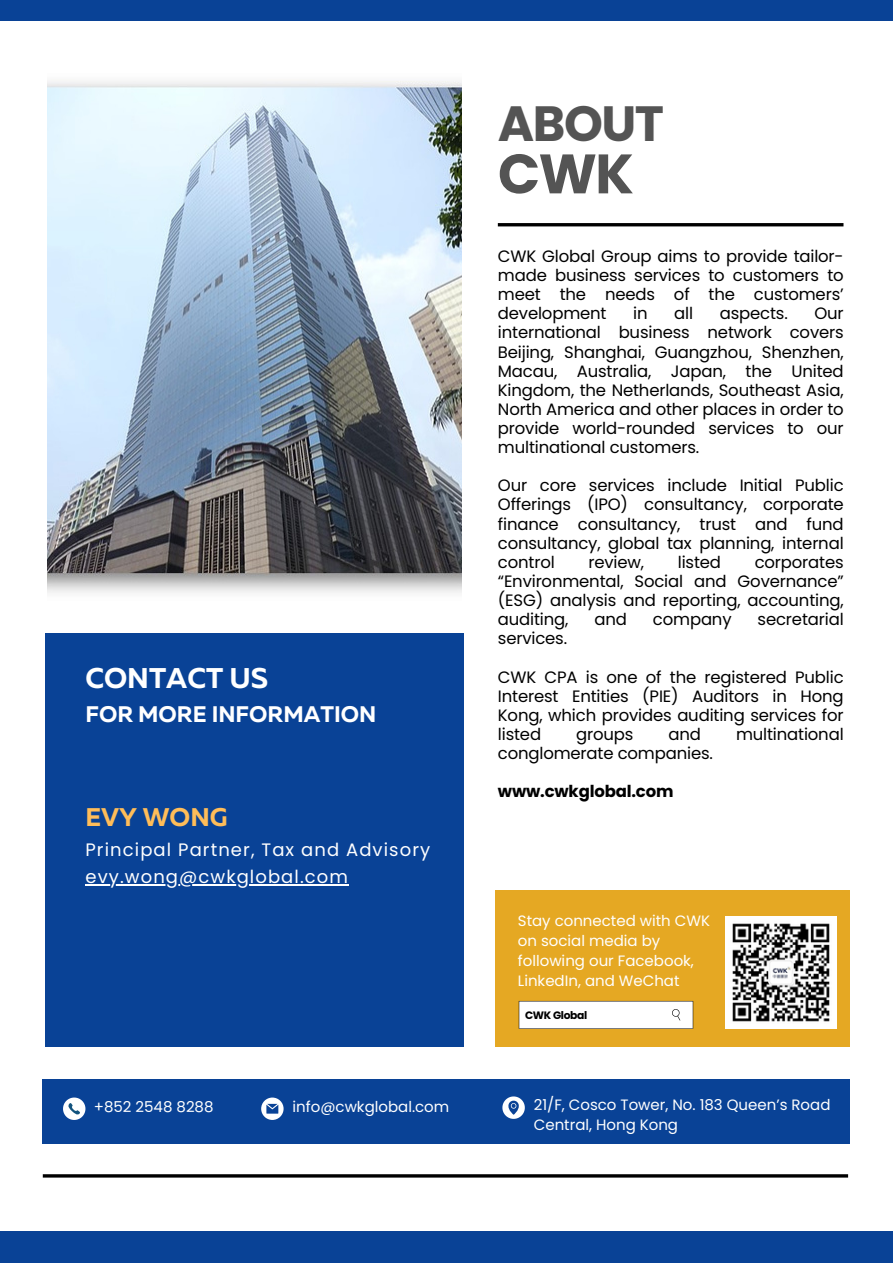
<style>
.page{position:relative;width:893px;height:1264px;background:#fff}
.page>*{position:absolute;margin:0;border:0;box-sizing:border-box;transform-origin:0 0}
.t1{font:700 55.5px "Poppins";color:#545454}
.t2{font:700 49.5px "Poppins";letter-spacing:-.03em;color:#545454}
.t3{font:700 28.5px "Muller";color:#fff}
.t4{font:700 25.5px "Muller";color:#ffbd59}
.t5{font:700 22.5px "Muller";color:#fff}
.t6{font:18px "Poppins";letter-spacing:.06em;color:#fff}
.t7{font:16.5px/19px "Poppins";letter-spacing:-.01em;color:#000;text-align:justify}
.t8{font:700 16.5px "Poppins";letter-spacing:-.01em;color:#000}
.t9{font:15px/20.2px "Poppins";color:#fff}
.t10{font:700 10.8px "Poppins";letter-spacing:-.03em;color:#000}
</style>
<div class="page">
<img style="left:47px;top:81px;width:414px;height:512px">
<div style="left:45px;top:633px;width:419px;height:413px;background:#094296"></div>
<div style="left:43px;top:1079px;width:806px;height:64px;background:#094296"></div>
<hr style="left:498px;top:223px;width:345px;height:3px;background:#000">
<hr style="left:43px;top:1174px;width:805px;height:3px;background:#000">
<svg style="left:63px;top:1097px;width:22px;height:22px"></svg>
<svg style="left:261px;top:1097px;width:22px;height:22px"></svg>
<svg style="left:502px;top:1096px;width:22px;height:22px"></svg>
<div style="left:0;top:1230px;width:892px;height:32px;background:#094296"></div>
<div style="left:495px;top:890px;width:354px;height:156px;background:#e5a823"></div>
<img style="left:725px;top:916px;width:111px;height:112px">
<svg style="left:518px;top:1000px;width:175px;height:28px;background:#f2eee5"></svg>
<div style="left:520px;top:1004px;width:126px;height:16px;background:#fff"></div>
<div style="left:0;top:0;width:892px;height:21px;background:#094296"></div>
<hr style="left:85px;top:884px;width:264px;height:1px;background:#fff">
<p class="t3" style="left:85px;top:666px;width:184px">CONTACT US</p>
<p class="t5" style="left:85px;top:704px;width:292px">FOR MORE INFORMATION</p>
<p class="t4" style="left:85px;top:806px;width:144px">EVY WONG</p>
<p class="t6" style="left:85px;top:837px;width:346px">Principal Partner, Tax and Advisory</p>
<p class="t6" style="left:85px;top:864px;width:264px">evy.wong@cwkglobal.com</p>
<p class="t2" style="left:498px;top:88px;width:168px">ABOUT</p>
<p class="t1" style="left:498px;top:135px;width:137px">CWK</p>
<p class="t7" style="left:498px;top:247px;width:347px">CWK Global Group aims to provide tailor&shy;made business services to customers to meet the needs of the customers’ development</p>
<p class="t7" style="left:633px;top:304px;width:16px">in</p>
<p class="t7" style="left:674px;top:304px;width:20px">all</p>
<p class="t7" style="left:719px;top:304px;width:69px">aspects.</p>
<p class="t7" style="left:498px;top:304px;width:347px;text-indent:316px">Our international business network covers Beijing, Shanghai, Guangzhou, Shenzhen, Macau, Australia, Japan, the United Kingdom, the Netherlands, Southeast Asia, North America and other places in order to provide world-rounded services to our multinational customers.</p>
<p class="t7" style="left:498px;top:476px;width:347px">Our core services include Initial Public Offerings (IPO) consultancy, corporate finance consultancy, trust and fund consultancy, global tax planning, internal control</p>
<p class="t7" style="left:588px;top:552px;width:57px">review,</p>
<p class="t7" style="left:677px;top:552px;width:45px">listed</p>
<p class="t7" style="left:498px;top:552px;width:347px;text-indent:257px">corporates “Environmental, Social and Governance” (ESG) analysis and reporting, accounting, auditing,</p>
<p class="t7" style="left:594px;top:610px;width:34px">and</p>
<p class="t7" style="left:653px;top:610px;width:80px">company</p>
<p class="t7" style="left:757px;top:610px;width:88px">secretarial</p>
<p class="t7" style="left:498px;top:629px;width:71px">services.</p>
<p class="t7" style="left:498px;top:667px;width:347px">CWK CPA is one of the registered Public Interest Entities (PIE) Auditors in Hong Kong, which provides auditing services for listed</p>
<p class="t7" style="left:576px;top:724px;width:59px">groups</p>
<p class="t7" style="left:668px;top:724px;width:34px">and</p>
<p class="t7" style="left:736px;top:724px;width:109px">multinational</p>
<p class="t7" style="left:498px;top:743px;width:216px">conglomerate companies.</p>
<p class="t8" style="left:498px;top:780px;width:177px">www.cwkglobal.com</p>
<p class="t9" style="left:518px;top:910px;width:194px">Stay connected with CWK on social media by following our Facebook,<br>LinkedIn, and WeChat</p>
<p class="t10" style="left:525px;top:1007px;width:64px">CWK Global</p>
<p class="t9" style="left:94px;top:1096px;width:121px">+852 2548 8288</p>
<p class="t9" style="left:292px;top:1096px;width:158px">info@cwkglobal.com</p>
<p class="t9" style="left:533px;top:1094px;width:298px">21/F, Cosco Tower, No. 183 Queen’s Road<br>Central, Hong Kong</p>
</div>
